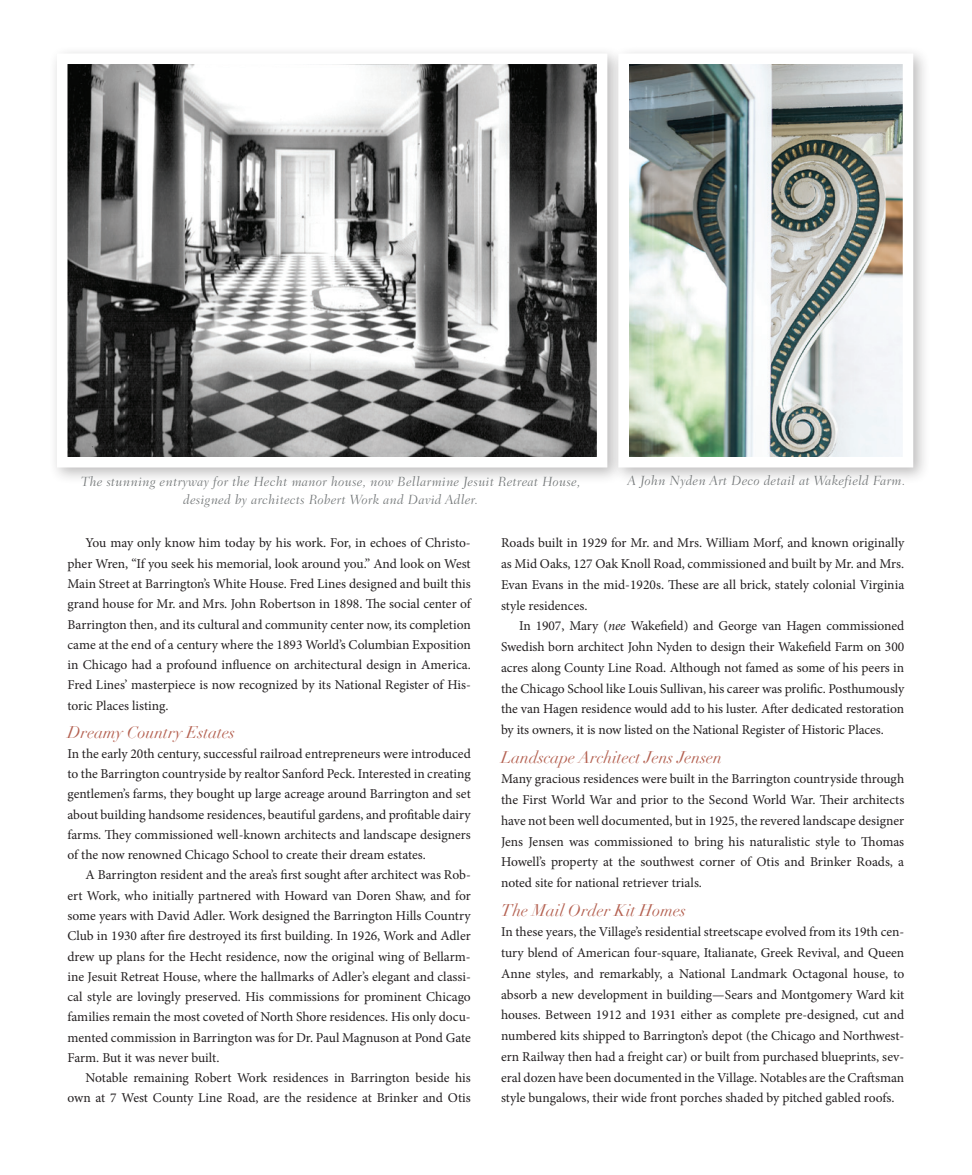
<style>
.page{position:relative;width:972px;height:1175px;background:#fff}
.page>*{position:absolute;margin:0;border:0;box-sizing:border-box;transform-origin:0 0}
.t1{font:italic 16.5px "Didot";color:#b46151}
.t2{font:13.5px/20.2px "Minion Pro";letter-spacing:-.005em;color:#231f20;text-align:justify}
.t3{font:italic 300 13.5px/18px "Fairfield LT Std";letter-spacing:.025em;color:#6f7374;text-align:center}
.s1{font-style:italic}
</style>
<div class="page">
<div style="left:49px;top:46px;width:576px;height:439px;background:#231f20;opacity:.3"></div>
<svg style="left:52px;top:48px;width:559px;height:425px"></svg>
<div style="left:611px;top:46px;width:320px;height:439px;background:#231f20;opacity:.3"></div>
<img style="left:613px;top:48px;width:306px;height:425px">
<p class="t3" style="left:81px;top:473px;width:501px">The stunning entryway for the Hecht manor house, now Bellarmine Jesuit Retreat House, designed by architects Robert Work and David Adler.</p>
<p class="t3" style="left:627px;top:472px;width:280px">A John Nyden Art Deco detail at Wakefield Farm.</p>
<p class="t2" style="left:68px;top:533px;width:405px;text-indent:18px">You may only know him today by his work. For, in echoes of Christo&shy;pher Wren, “If you seek his memorial, look around you.” And look on West Main Street at Barrington’s White House. Fred Lines designed and built this grand house for Mr. and Mrs. John Robertson in 1898. The social center of Barrington then, and its cultural and community center now, its completion came at the end of a century where the 1893 World’s Columbian Exposition in Chicago had a profound influence on architectural design in America.<br>Fred Lines’ masterpiece is now recognized by its National Register of His&shy;toric Places listing.</p>
<p class="t1" style="left:68px;top:721px;width:169px">Dreamy Country Estates</p>
<p class="t2" style="left:68px;top:743px;width:405px">In the early 20th century, successful railroad entrepreneurs were introduced to the Barrington countryside by realtor Sanford Peck. Interested in creating gentlemen’s farms, they bought up large acreage around Barrington and set about building handsome residences, beautiful gardens, and profitable dairy farms. They commissioned well-known architects and landscape designers of the now renowned Chicago School to create their dream estates.</p>
<p class="t2" style="left:68px;top:865px;width:405px;text-indent:18px">A Barrington resident and the area’s first sought after architect was Rob&shy;ert Work, who initially partnered with Howard van Doren Shaw, and for some years with David Adler. Work designed the Barrington Hills Country Club in 1930 after fire destroyed its first building. In 1926, Work and Adler drew up plans for the Hecht residence, now the original wing of Bellarm&shy;ine Jesuit Retreat House, where the hallmarks of Adler’s elegant and classi&shy;cal style are lovingly preserved. His commissions for prominent Chicago families remain the most coveted of North Shore residences. His only docu&shy;mented commission in Barrington was for Dr. Paul Magnuson at Pond Gate Farm. But it was never built.</p>
<p class="t2" style="left:68px;top:1067px;width:405px;text-align:right">Notable remaining Robert Work residences in Barrington beside his own at 7 West County Line Road, are the residence at Brinker and Otis</p>
<p class="t2" style="left:501px;top:533px;width:405px;line-height:20.7px">Roads built in 1929 for Mr. and Mrs. William Morf, and known originally as Mid Oaks, 127 Oak Knoll Road, commissioned and built by Mr. and Mrs.<br>Evan Evans in the mid-1920s. These are all brick, stately colonial Virginia style residences.</p>
<p class="t2" style="left:501px;top:616px;width:405px;line-height:20.7px;text-indent:18px">In 1907, Mary (<span class="s1">nee</span> Wakefield) and George van Hagen commissioned Swedish born architect John Nyden to design their Wakefield Farm on 300 acres along County Line Road. Although not famed as some of his peers in the Chicago School like Louis Sullivan, his career was prolific. Posthumously the van Hagen residence would add to his luster. After dedicated restoration by its owners, it is now listed on the National Register of Historic Places.</p>
<p class="t1" style="left:501px;top:747px;width:223px">Landscape Architect Jens Jensen</p>
<p class="t2" style="left:501px;top:769px;width:405px;line-height:20.7px">Many gracious residences were built in the Barrington countryside through the First World War and prior to the Second World War. Their architects have not been well documented, but in 1925, the revered landscape designer Jens Jensen was commissioned to bring his naturalistic style to Thomas Howell’s property at the southwest corner of Otis and Brinker Roads, a noted site for national retriever trials.</p>
<p class="t1" style="left:501px;top:899px;width:186px">The Mail Order Kit Homes</p>
<p class="t2" style="left:501px;top:921px;width:405px;line-height:20.7px">In these years, the Village’s residential streetscape evolved from its 19th cen&shy;tury blend of American four-square, Italianate, Greek Revival, and Queen Anne styles, and remarkably, a National Landmark Octagonal house, to absorb a new development in building—Sears and Montgomery Ward kit houses. Between 1912 and 1931 either as complete pre-designed, cut and numbered kits shipped to Barrington’s depot (the Chicago and Northwest&shy;ern Railway then had a freight car) or built from purchased blueprints, sev&shy;eral dozen have been documented in the Village. Notables are the Craftsman style bungalows, their wide front porches shaded by pitched gabled roofs.</p>
</div>
